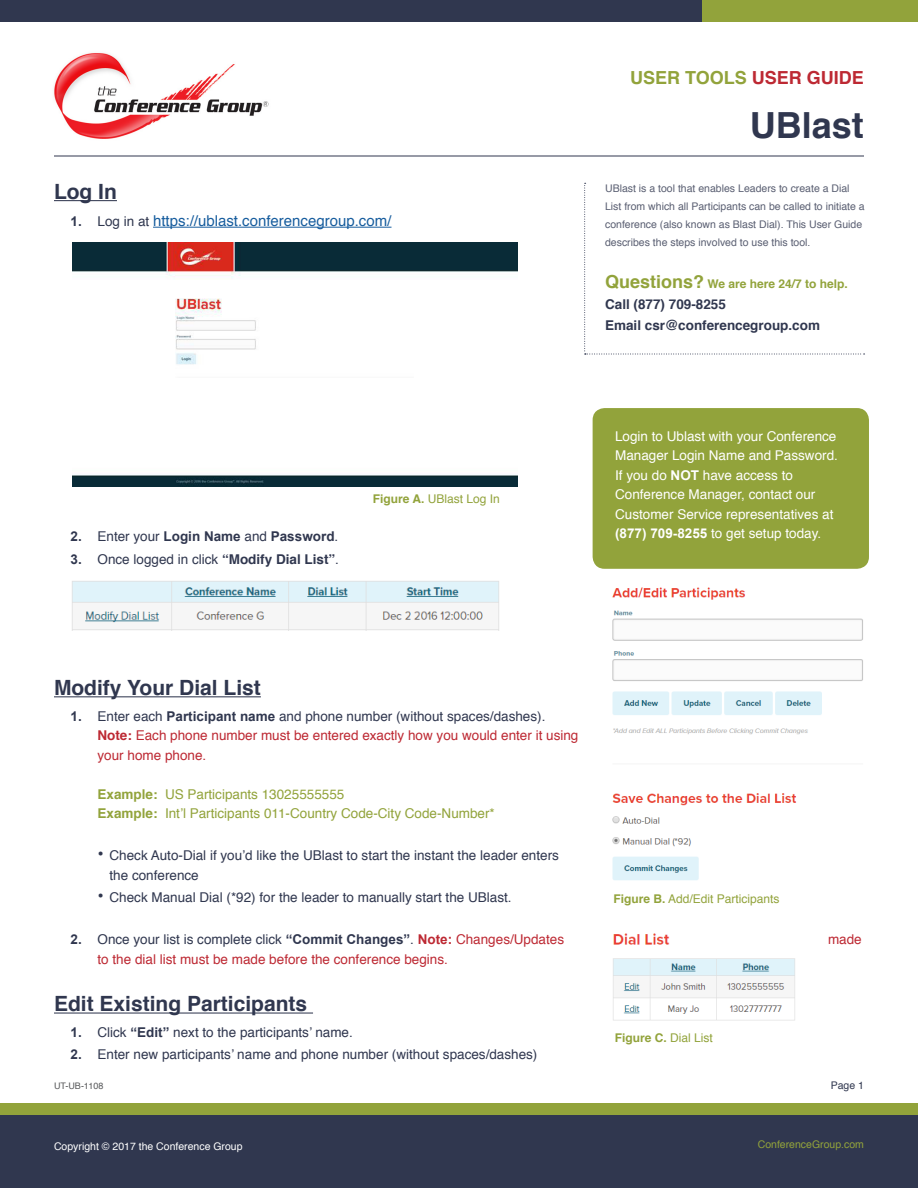
<style>
.page{position:relative;width:918px;height:1188px;background:#fff}
.page>*{position:absolute;margin:0;border:0;box-sizing:border-box;transform-origin:0 0}
.t1{font:700 36px "Helvetica";color:#30374f}
.Section_Title{font:700 21px "Helvetica";color:#30374f}
.t2{font:700 18px "Helvetica";color:#92a33b}
.t3{font:15px "Helvetica";color:#175d9e}
.t4{font:13.5px/19.5px "Helvetica";color:#30374f}
.t5{font:13.5px/19.5px "Helvetica";color:#bd2933}
.normal_parag{font:13.5px/19.5px "Helvetica";color:#fff}
.t6{font:13.5px/19.5px "Helvetica";color:#92a33b}
._10pt-Blue-Tx{font:700 13.5px/21px "Helvetica";color:#30374f}
.t7{font:700 13.5px "Arial";color:#30374f}
.normal_parag-2{font:12px "Helvetica";color:#92a33b}
._10pt-Blue-Tx-2{font:700 12px "Helvetica";color:#92a33b}
.normal_parag-3{font:700 12px "Helvetica";color:#92a33b}
._10pt-Blue-Tx-3{font:10.5px/18px "Helvetica";color:#5a5f72}
.t8{font:10.5px "Helvetica";color:#fff}
.t9{font:10.5px "Helvetica";color:#92a33b}
.t10{font:10.5px "Helvetica";color:#30374f}
.t11{font:9px "Helvetica";color:#57585a}
.s1{color:#bd2933}
.s2{font-family:"Arial";font-weight:700;font-size:13.5px;color:#30374f}
.s3{font-size:13.5px;color:#30374f}
.s4{font-family:"Helvetica";font-weight:400}
.s5{font-family:"Arial";font-weight:700}
.s6{font-weight:700}
.s7{font-size:18px}
.s8{font-family:"Arial";font-weight:700;color:#30374f}
.s9{color:#30374f}
.s10{font-family:"Arial";font-weight:700;color:#bd2933}
.s11{font-weight:400}
</style>
<div class="page">
<div style="left:0;top:0;width:918px;height:22px;background:#30374f"></div>
<div style="left:702px;top:0;width:216px;height:22px;background:#92a33b"></div>
<div style="left:0;top:1114px;width:918px;height:74px;background:#30374f"></div>
<div style="left:0;top:1103px;width:918px;height:11px;background:#92a33b"></div>
<img style="left:54px;top:53px;width:215px;height:86px">
<hr style="left:54px;top:156px;width:810px;height:1px;background:#30374f">
<hr style="left:54px;top:200px;width:63px;height:1px;background:#30374f">
<hr style="left:153px;top:227px;width:239px;height:1px;background:#175d9e">
<hr style="left:54px;top:696px;width:207px;height:1px;background:#30374f">
<hr style="left:54px;top:1013px;width:259px;height:1px;background:#30374f">
<img style="left:72px;top:243px;width:445px;height:243px">
<img style="left:72px;top:581px;width:427px;height:49px">
<img style="left:595px;top:565px;width:271px;height:315px">
<img style="left:613px;top:933px;width:182px;height:88px">
<div style="left:593px;top:408px;width:276px;height:161px;background:#92a33b;border-radius:12px"></div>
<svg style="left:584px;top:183px;width:281px;height:172px"></svg>
<p class="t2" style="left:630px;top:63px;width:235px">USER TOOLS <span class="s1">USER GUIDE</span></p>
<p class="Section_Title" style="left:54px;top:175px;width:64px">Log In</p>
<p class="t3" style="left:70px;top:209px;width:322px"><span class="s2">1.</span> <span class="s3">Log in at</span> https://ublast.conferencegroup.com/</p>
<p class="t7" style="left:70px;top:527px;width:269px">2. <span class="s4">Enter your</span> Login Name <span class="s4">and</span> Password<span class="s4">.</span></p>
<p class="t4" style="left:70px;top:549px;width:270px"><span class="s5">3.</span> Once logged in click <span class="s6">“Modify Dial List”</span>.</p>
<p class="normal_parag-2" style="left:373px;top:490px;width:128px"><span class="s6">Figure A.</span> UBlast Log In</p>
<p class="t1" style="left:750px;top:96px;width:116px">UBlast</p>
<p class="_10pt-Blue-Tx-3" style="left:605px;top:180px;width:261px">UBlast is a tool that enables Leaders to create a Dial List from which all Participants can be called to initiate a conference (also known as Blast Dial). This User Guide describes the steps involved to use this tool.</p>
<p class="_10pt-Blue-Tx-2" style="left:605px;top:274px;width:244px"><span class="s7">Questions?</span> We are here 24/7 to help.</p>
<p class="_10pt-Blue-Tx" style="left:605px;top:294px;width:216px">Call (877) 709-8255<br>Email csr@conferencegroup.com</p>
<p class="normal_parag" style="left:615px;top:427px;width:224px">Login to Ublast with your Conference Manager Login Name and Password.<br>If you do <span class="s5">NOT</span> have access to Conference Manager, contact our Customer Service representatives at <span class="s5">(877) 709-8255</span> to get setup today.</p>
<p class="Section_Title" style="left:54px;top:671px;width:208px">Modify Your Dial List</p>
<p class="t5" style="left:98px;top:707px;width:482px;text-indent:-27px"><span class="s8">1.</span> <span class="s9">Enter each</span> <span class="s8">Participant name</span> <span class="s9">and phone number (without spaces/dashes).<br></span><span class="s6">Note:</span> Each phone number must be entered exactly how you would enter it using your home phone.</p>
<p class="t6" style="left:98px;top:785px;width:399px"><span class="s6">Example:</span> US Participants 13025555555<br><span class="s6">Example:</span> Int’l Participants 011-Country Code-City Code-Number*</p>
<p class="t4" style="left:110px;top:846px;width:451px;text-indent:-12px"><span class="s7">•</span> Check Auto-Dial if you’d like the UBlast to start the instant the leader enters the conference</p>
<p class="t4" style="left:98px;top:888px;width:416px"><span class="s7">•</span> Check Manual Dial (*92) for the leader to manually start the UBlast.</p>
<p class="t4" style="left:70px;top:930px;width:495px"><span class="s5">2.</span> Once your list is complete click <span class="s5">“Commit Changes”</span>. <span class="s10">Note:</span> <span class="s1">Changes/Updates</span></p>
<p class="t5" style="left:828px;top:930px;width:35px">made</p>
<p class="t5" style="left:98px;top:950px;width:352px">to the dial list must be made before the conference begins.</p>
<p class="Section_Title" style="left:54px;top:987px;width:255px">Edit Existing Participants</p>
<p class="t4" style="left:70px;top:1023px;width:284px"><span class="s5">1.</span> Click <span class="s5">“Edit”</span> next to the participants’ name.</p>
<p class="t4" style="left:70px;top:1045px;width:468px"><span class="s5">2.</span> Enter new participants’ name and phone number (without spaces/dashes)</p>
<p class="normal_parag-2" style="left:614px;top:890px;width:168px"><span class="s6">Figure B.</span> Add/Edit Participants</p>
<p class="normal_parag-3" style="left:615px;top:1028px;width:100px">Figure C. <span class="s11">Dial List</span></p>
<p class="t11" style="left:54px;top:1078px;width:51px">UT-UB-1108</p>
<p class="t10" style="left:831px;top:1077px;width:35px">Page 1</p>
<p class="t8" style="left:54px;top:1138px;width:190px">Copyright © 2017 the Conference Group</p>
<p class="t9" style="left:758px;top:1136px;width:108px">ConferenceGroup.com</p>
</div>
